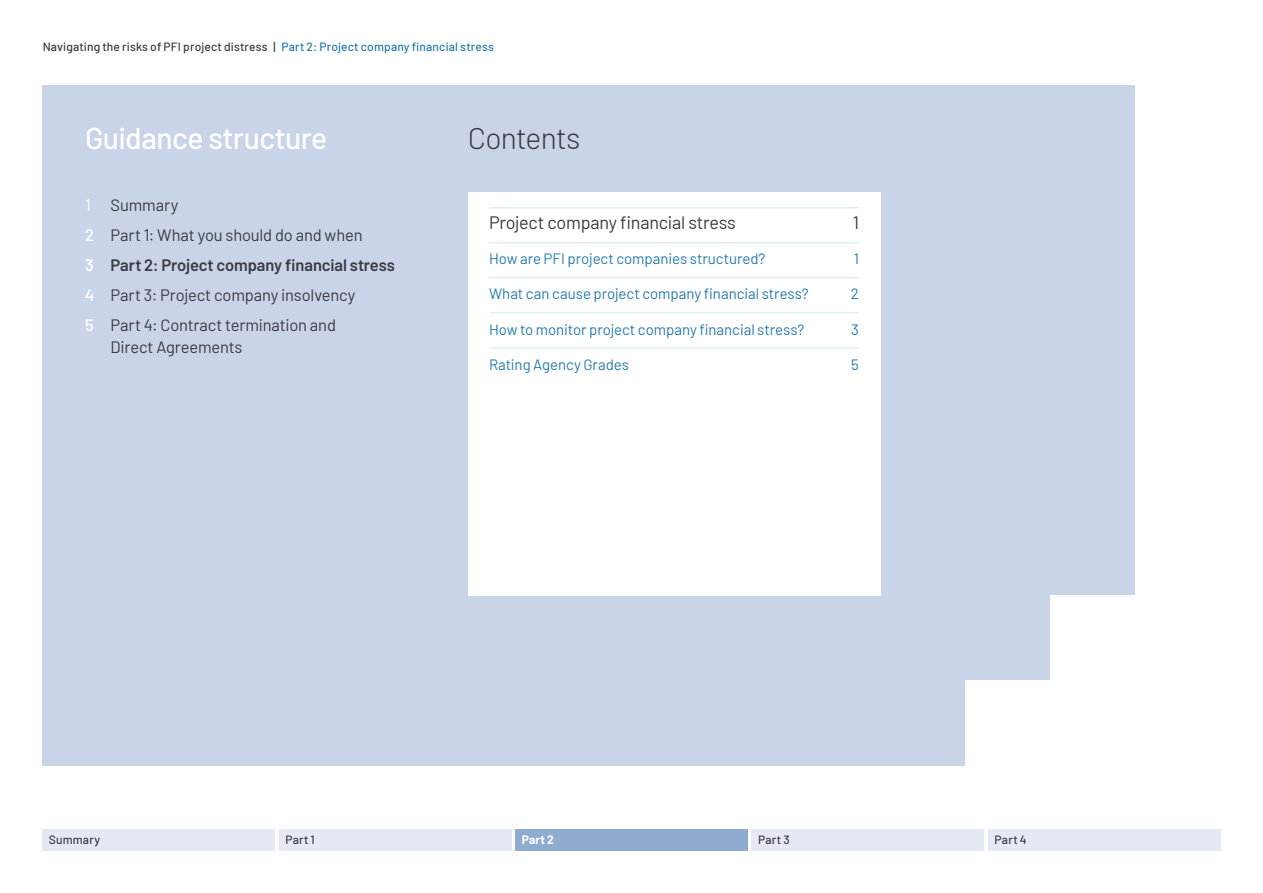
<style>
.page{position:relative;width:1263px;height:893px;background:#fff}
.page>*{position:absolute;margin:0;border:0;box-sizing:border-box;transform-origin:0 0}
.IPA_Heading_light_20_UNLINKED{font:500 30px "Barlow";letter-spacing:-.015em;color:#fff}
.IPA_Heading_light_20_UNLINKED-2{font:300 30px "Barlow";letter-spacing:-.025em;color:#3a3a43}
.t1{font:18px "Barlow";letter-spacing:-.015em;color:#3a3a43}
.IPA_text_reg_11{font:16.5px/21.6px "Barlow";letter-spacing:-.01em;color:#3a3a43}
.IPA_text_reg_11-2{font:600 16.5px "Barlow";letter-spacing:-.005em;color:#3a3a43}
.t2{font:15px "Barlow";letter-spacing:-.005em;color:#287aaf}
.t3{font:500 12px "Barlow";letter-spacing:.015em;color:#3a3a43}
.t4{font:700 12px "Barlow";color:#fff}
.s1{color:#287aaf}
.s2{color:#fff}
.s3{font-weight:500;color:#fff}
</style>
<div class="page">
<div style="left:43px;top:85px;width:1092px;height:680px;background:#c9d4e8"></div>
<div style="left:1050px;top:595px;width:128px;height:107px;background:#fff"></div>
<div style="left:965px;top:680px;width:213px;height:91px;background:#fff"></div>
<div style="left:468px;top:192px;width:412px;height:403px;background:#fff"></div>
<hr style="left:489px;top:207px;width:370px;height:1px;background:#d1eaee">
<hr style="left:489px;top:242px;width:370px;height:1px;background:#d1eaee">
<hr style="left:489px;top:277px;width:370px;height:1px;background:#d1eaee">
<hr style="left:489px;top:312px;width:370px;height:1px;background:#d1eaee">
<hr style="left:489px;top:347px;width:370px;height:1px;background:#d1eaee">
<div style="left:43px;top:829px;width:232px;height:21px;background:#e4e9f4"></div>
<div style="left:279px;top:829px;width:232px;height:21px;background:#e4e9f4"></div>
<div style="left:515px;top:829px;width:232px;height:21px;background:#8fabd0"></div>
<div style="left:752px;top:829px;width:232px;height:21px;background:#e4e9f4"></div>
<div style="left:988px;top:829px;width:232px;height:21px;background:#e4e9f4"></div>
<p class="t3" style="left:43px;top:38px;width:453px">Navigating the risks of PFI project distress | <span class="s1">Part 2: Project company financial stress</span></p>
<p class="IPA_Heading_light_20_UNLINKED" style="left:85px;top:116px;width:244px">Guidance structure</p>
<p class="IPA_Heading_light_20_UNLINKED-2" style="left:468px;top:116px;width:114px">Contents</p>
<p class="IPA_text_reg_11" style="left:85px;top:193px;width:95px"><span class="s2">1</span> Summary</p>
<p class="IPA_text_reg_11" style="left:85px;top:223px;width:279px"><span class="s3">2</span> Part 1: What you should do and when</p>
<p class="IPA_text_reg_11-2" style="left:85px;top:253px;width:311px"><span class="s2">3</span> Part 2: Project company financial stress</p>
<p class="IPA_text_reg_11" style="left:85px;top:283px;width:272px"><span class="s3">4</span> Part 3: Project company insolvency</p>
<p class="IPA_text_reg_11" style="left:111px;top:313px;width:227px;text-indent:-26px"><span class="s3">5</span> Part 4: Contract termination and<br>Direct Agreements</p>
<p class="t1" style="left:489px;top:210px;width:248px">Project company financial stress</p>
<p class="t1" style="left:853px;top:210px;width:8px">1</p>
<p class="t2" style="left:489px;top:248px;width:278px">How are PFI project companies structured?</p>
<p class="t2" style="left:854px;top:248px;width:7px">1</p>
<p class="t2" style="left:489px;top:283px;width:321px">What can cause project company financial stress?</p>
<p class="t2" style="left:851px;top:283px;width:10px">2</p>
<p class="t2" style="left:489px;top:318px;width:317px">How to monitor project company financial stress?</p>
<p class="t2" style="left:851px;top:318px;width:9px">3</p>
<p class="t2" style="left:489px;top:353px;width:142px">Rating Agency Grades</p>
<p class="t2" style="left:851px;top:353px;width:9px">5</p>
<p class="t3" style="left:49px;top:831px;width:53px">Summary</p>
<p class="t3" style="left:285px;top:831px;width:31px">Part 1</p>
<p class="t4" style="left:522px;top:831px;width:34px">Part 2</p>
<p class="t3" style="left:758px;top:831px;width:33px">Part 3</p>
<p class="t3" style="left:995px;top:831px;width:34px">Part 4</p>
</div>
